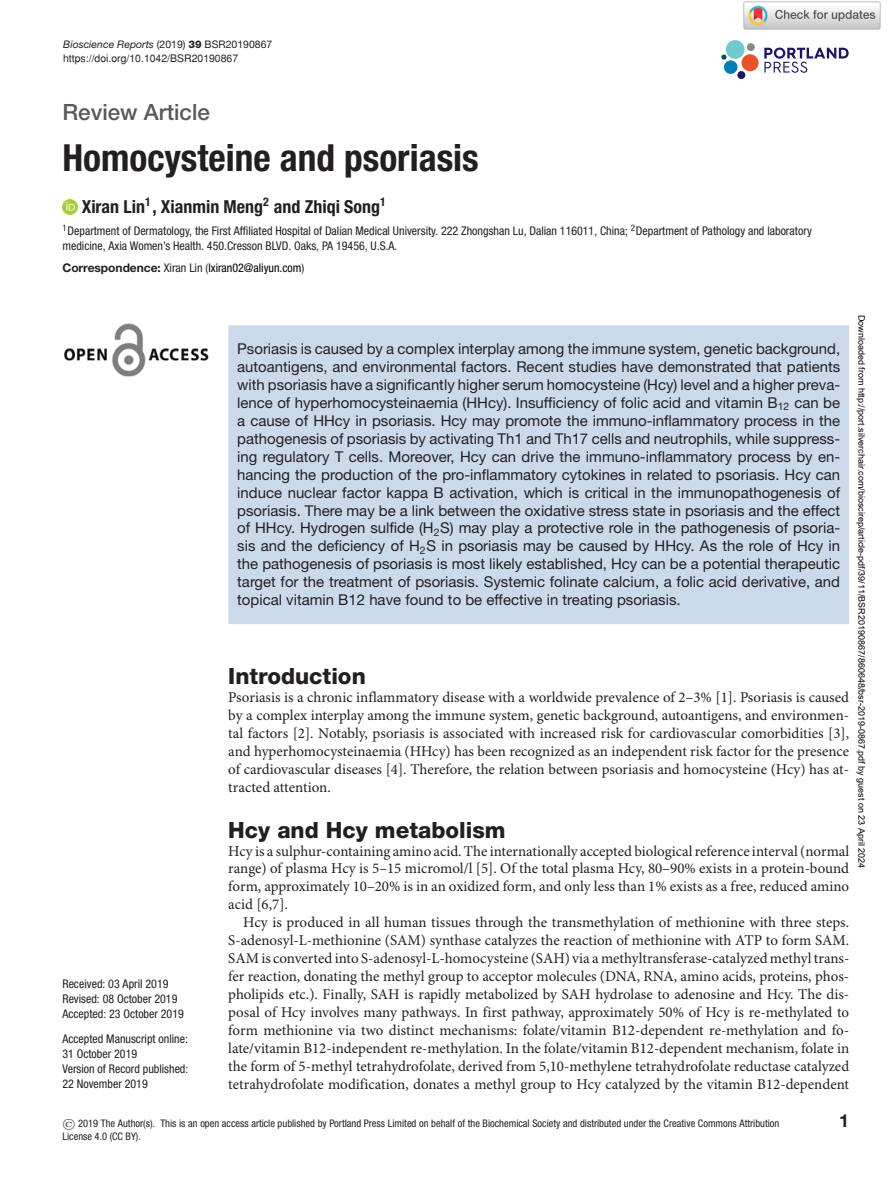
<style>
.page{position:relative;width:893px;height:1183px;background:#fff}
.page>*{position:absolute;margin:0;border:0;box-sizing:border-box;transform-origin:0 0}
.t1{font:700 condensed 37.35px "Helvetica Neue LT Std";color:#231f20}
.t2{font:800 22.35px "Helvetica Neue LT Std";color:#231f20}
.t3{font:500 22.35px "Helvetica Neue LT Std";color:#58595b}
.t4{font:700 condensed 18px "Helvetica Neue LT Std";color:#231f20}
.t5{font:700 18px "Helvetica Neue LT Std";color:#231f20}
.t6{font:15px/18px "Minion Pro";color:#231f20;text-align:justify}
.t7{font:15px/18px "Helvetica Neue LT Std";color:#231f20;text-align:justify}
.t8{font:condensed 12px/15px "Helvetica Neue LT Std";color:#231f20}
.t9{font:condensed 12px "Helvetica Neue LT Std";color:#000}
.t10{font:condensed 10.5px/13.5px "Helvetica Neue LT Std";color:#231f20}
.t11{font:italic 10.5px "Helvetica Neue LT Std";color:#231f20}
.t12{font:10.5px "Helvetica";color:#231f20}
.t13{font:9px "Arial";color:#000}
.s1{font-style:normal}
.s2{font-weight:800;font-style:normal}
.s3{font-weight:700;font-stretch:normal;color:#231f20}
.s4{color:#231f20}
.s5{font-family:"SFRM0700";font-stretch:normal}
</style>
<div class="page">
<svg style="left:764px;top:48px;width:85px;height:25px"></svg>
<div style="left:726px;top:40px;width:18px;height:19px;background:#70cacb;border-radius:50%"></div>
<div style="left:741px;top:54px;width:18px;height:17px;background:#ea5329;border-radius:50%"></div>
<div style="left:724px;top:60px;width:13px;height:14px;background:#007db5;border-radius:50%"></div>
<div style="left:737px;top:71px;width:8px;height:8px;background:#1d1760;border-radius:50%"></div>
<div style="left:747px;top:43px;width:8px;height:8px;background:#888c85;border-radius:50%"></div>
<svg style="left:721px;top:54px;width:5px;height:6px"></svg>
<img style="left:62px;top:199px;width:16px;height:15px">
<img style="left:64px;top:324px;width:145px;height:52px">
<div style="left:228px;top:325px;width:621px;height:299px;background:#cbdaeb"></div>
<img style="left:743px;top:1px;width:138px;height:29px">
<p class="t11" style="left:63px;top:40px;width:211px">Bioscience Reports <span class="s1">(2019)</span> <span class="s2">39</span> <span class="s1">BSR20190867</span></p>
<p class="t12" style="left:63px;top:54px;width:177px">https://doi.org/10.1042/BSR20190867</p>
<h2 class="t3" style="left:62px;top:104px;width:149px">Review Article</h2>
<h1 class="t1" style="left:62px;top:144px;width:418px">Homocysteine and psoriasis</h1>
<p class="t4" style="left:82px;top:199px;width:306px">Xiran Lin<sup>1</sup> , Xianmin Meng<sup>2</sup> and Zhiqi Song<sup>1</sup></p>
<p class="t8" style="left:62px;top:224px;width:751px"><sup>1</sup>Department of Dermatology, the First Affiliated Hospital of Dalian Medical University. 222 Zhongshan Lu, Dalian 116011, China; <sup>2</sup>Department of Pathology and laboratory medicine, Axia Women’s Health. 450.Cresson BLVD. Oaks, PA 19456, U.S.A.</p>
<p class="t9" style="left:62px;top:264px;width:243px"><span class="s3">Correspondence:</span> <span class="s4">Xiran Lin (</span>lxiran02@aliyun.com<span class="s4">)</span></p>
<p class="t13" style="left:865px;top:315px;width:554px;rotate:90deg">Downloaded from http://port.silverchair.com/bioscirep/article-pdf/39/11/BSR20190867/860648/bsr-2019-0867.pdf by guest on 23 April 2024</p>
<p class="t7" style="left:237px;top:341px;width:604px">Psoriasis is caused by a complex interplay among the immune system, genetic background, autoantigens, and environmental factors. Recent studies have demonstrated that patients with psoriasis have a significantly higher serum homocysteine (Hcy) level and a higher preva&shy;lence of hyperhomocysteinaemia (HHcy). Insufficiency of folic acid and vitamin B<sub>12</sub> can be a cause of HHcy in psoriasis. Hcy may promote the immuno-inflammatory process in the pathogenesis of psoriasis by activating Th1 and Th17 cells and neutrophils, while suppress&shy;ing regulatory T cells. Moreover, Hcy can drive the immuno-inflammatory process by en&shy;hancing the production of the pro-inflammatory cytokines in related to psoriasis. Hcy can induce nuclear factor kappa B activation, which is critical in the immunopathogenesis of psoriasis. There may be a link between the oxidative stress state in psoriasis and the effect of HHcy. Hydrogen sulfide (H<sub>2</sub>S) may play a protective role in the pathogenesis of psoria&shy;sis and the deficiency of H<sub>2</sub>S in psoriasis may be caused by HHcy. As the role of Hcy in the pathogenesis of psoriasis is most likely established, Hcy can be a potential therapeutic target for the treatment of psoriasis. Systemic folinate calcium, a folic acid derivative, and topical vitamin B12 have found to be effective in treating psoriasis.</p>
<h2 class="t2" style="left:228px;top:667px;width:139px">Introduction</h2>
<p class="t6" style="left:228px;top:689px;width:622px">Psoriasis is a chronic inflammatory disease with a worldwide prevalence of 2–3% [1]. Psoriasis is caused by a complex interplay among the immune system, genetic background, autoantigens, and environmen&shy;tal factors [2]. Notably, psoriasis is associated with increased risk for cardiovascular comorbidities [3], and hyperhomocysteinaemia (HHcy) has been recognized as an independent risk factor for the presence of cardiovascular diseases [4]. Therefore, the relation between psoriasis and homocysteine (Hcy) has at&shy;tracted attention.</p>
<h2 class="t2" style="left:228px;top:821px;width:279px">Hcy and Hcy metabolism</h2>
<p class="t6" style="left:228px;top:842px;width:622px">Hcy is a sulphur-containing amino acid. The internationally accepted biological reference interval (normal range) of plasma Hcy is 5–15 micromol/l [5]. Of the total plasma Hcy, 80–90% exists in a protein-bound form, approximately 10–20% is in an oxidized form, and only less than 1% exists as a free, reduced amino acid [6,7].</p>
<p class="t6" style="left:228px;top:914px;width:623px;text-indent:15px">Hcy is produced in all human tissues through the transmethylation of methionine with three steps.<br>S-adenosyl-L-methionine (SAM) synthase catalyzes the reaction of methionine with ATP to form SAM.<br>SAM is converted into S-adenosyl-L-homocysteine (SAH) via a methyltransferase-catalyzed methyl trans&shy;fer reaction, donating the methyl group to acceptor molecules (DNA, RNA, amino acids, proteins, phos&shy;pholipids etc.). Finally, SAH is rapidly metabolized by SAH hydrolase to adenosine and Hcy. The dis&shy;posal of Hcy involves many pathways. In first pathway, approximately 50% of Hcy is re-methylated to form methionine via two distinct mechanisms: folate/vitamin B12-dependent re-methylation and fo&shy;late/vitamin B12-independent re-methylation. In the folate/vitamin B12-dependent mechanism, folate in the form of 5-methyl tetrahydrofolate, derived from 5,10-methylene tetrahydrofolate reductase catalyzed tetrahydrofolate modification, donates a methyl group to Hcy catalyzed by the vitamin B12-dependent</p>
<p class="t10" style="left:62px;top:1117px;width:718px"><span class="s5">©</span> 2019 The Author(s). This is an open access article published by Portland Press Limited on behalf of the Biochemical Society and distributed under the Creative Commons Attribution<br>License 4.0 (CC BY).</p>
<p class="t5" style="left:839px;top:1113px;width:11px">1</p>
<p class="t8" style="left:62px;top:976px;width:123px">Received: 03 April 2019<br>Revised: 08 October 2019<br>Accepted: 23 October 2019</p>
<p class="t8" style="left:62px;top:1032px;width:127px">Accepted Manuscript online:<br>31 October 2019<br>Version of Record published:<br>22 November 2019</p>
</div>
